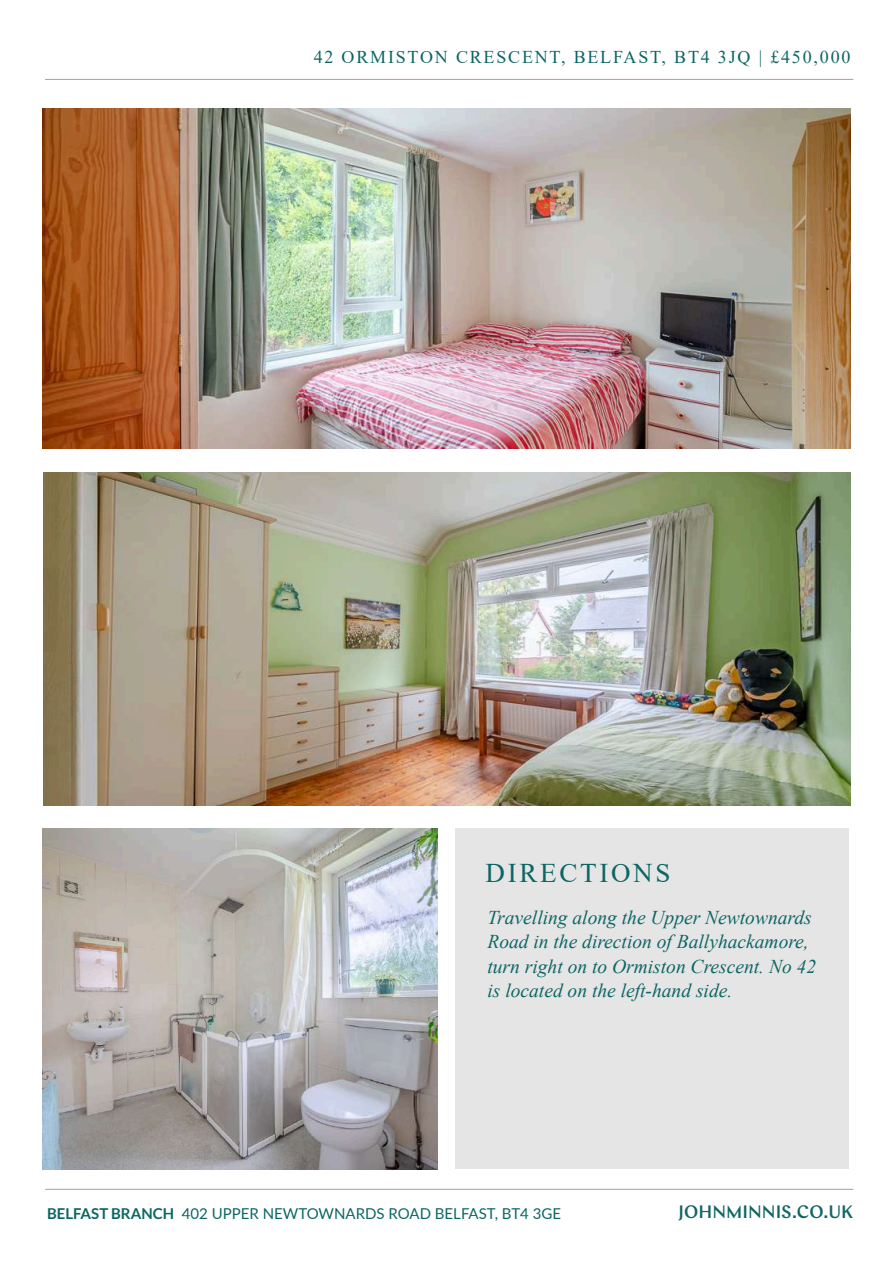
<style>
.page{position:relative;width:893px;height:1263px;background:#fff}
.page>*{position:absolute;margin:0;border:0;box-sizing:border-box;transform-origin:0 0}
.t1{font:27px "Times New Roman";letter-spacing:.1em;color:#0c6664}
.t2{font:italic 19.5px/24.5px "Times New Roman";color:#0d6664}
.t3{font:18px "Times New Roman";letter-spacing:.1em;color:#0c6664}
.t4{font:500 18px "Chap";color:#0f6664}
.t5{font:15px "Lato";color:#0c6664}
.s1{font-weight:700}
</style>
<div class="page">
<img style="left:43px;top:472px;width:807px;height:334px">
<img style="left:43px;top:109px;width:807px;height:340px">
<hr style="left:45px;top:1189px;width:808px;height:1px;background:#9da2a3">
<hr style="left:45px;top:79px;width:808px;height:1px;background:#9da2a3">
<div style="left:456px;top:829px;width:393px;height:340px;background:#e5e5e5"></div>
<img style="left:43px;top:829px;width:394px;height:340px">
<p class="t3" style="left:314px;top:50px;width:538px">42 ORMISTON CRESCENT, BELFAST, BT4 3JQ | £450,000</p>
<h1 class="t1" style="left:486px;top:863px;width:186px">DIRECTIONS</h1>
<p class="t2" style="left:487px;top:907px;width:330px">Travelling along the Upper Newtownards Road in the direction of Ballyhackamore, turn right on to Ormiston Crescent. No 42 is located on the left-hand side.</p>
<p class="t5" style="left:47px;top:1207px;width:515px"><span class="s1">BELFAST BRANCH</span> 402 UPPER NEWTOWNARDS ROAD BELFAST, BT4 3GE</p>
<p class="t4" style="left:679px;top:1200px;width:176px">JOHNMINNIS.CO.UK</p>
</div>
